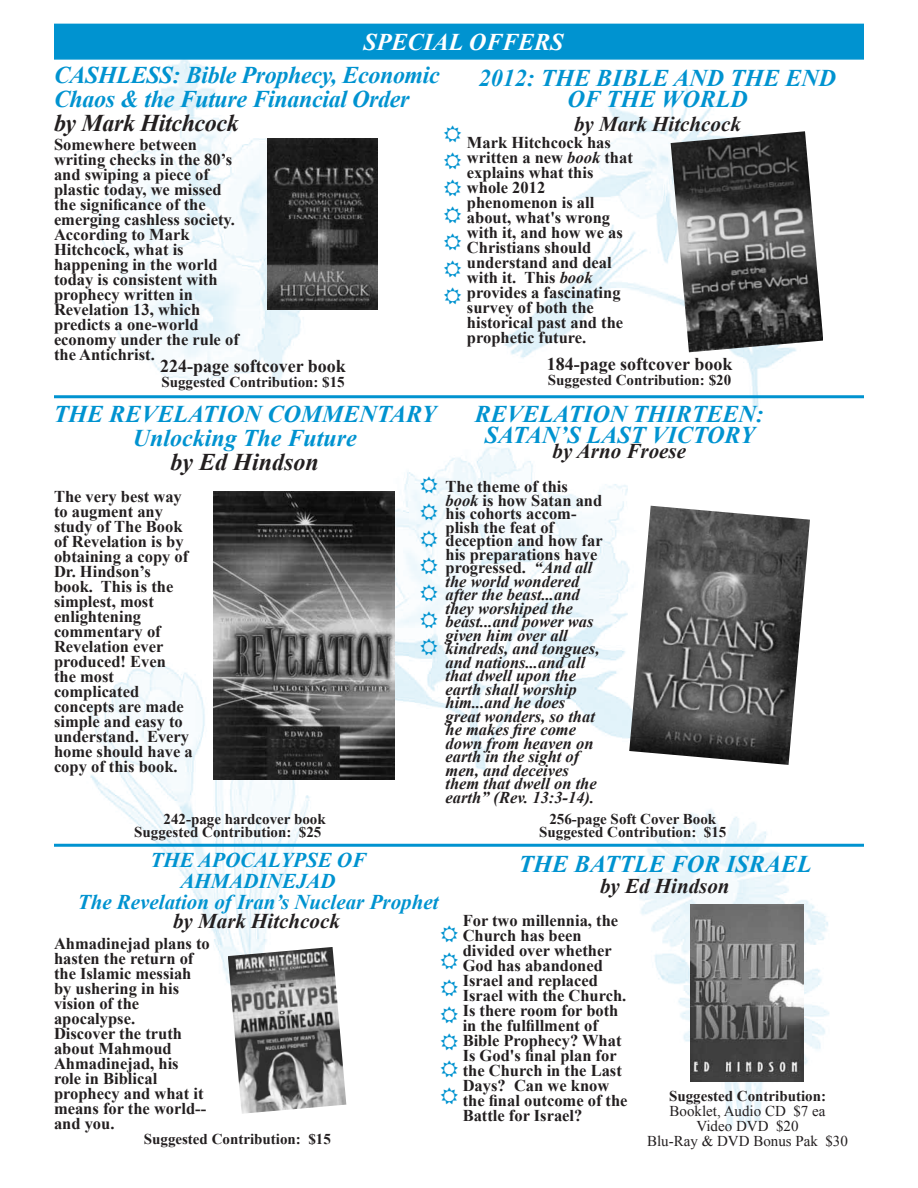
<style>
.page{position:relative;width:918px;height:1188px;background:#fff}
.page>*{position:absolute;margin:0;border:0;box-sizing:border-box;transform-origin:0 0}
.t1{font:italic 700 24px/24px "Times New Roman";color:#0093d0;text-align:center}
.t2{font:italic 700 24px "Times New Roman";letter-spacing:-.015em;color:#231f20}
.t3{font:italic 700 24px "Times New Roman";color:#fff}
.t4{font:italic 700 21px/21px "Times New Roman";color:#0093d0;text-align:center}
.t5{font:italic 700 21px "Times New Roman";color:#231f20}
.t6{font:700 18px "Times New Roman";color:#231f20}
.t7{font:700 16.5px/15px "Times New Roman";color:#231f20}
.t8{font:italic 700 16.5px/13.5px "Times New Roman";color:#231f20}
.t9{font:700 15px/13.5px "Times New Roman";color:#231f20;text-align:center}
.t10{font:15px/15px "Times New Roman";color:#231f20;text-align:center}
.s1{font-style:italic}
.s2{font-style:normal}
</style>
<div class="page">
<img style="left:54px;top:23px;width:810px;height:1106px">
<div style="left:54px;top:24px;width:810px;height:36px;background:#0093d0;border:2px solid #0093d0"></div>
<hr style="left:54px;top:395px;width:810px;height:3px;background:#0093d0">
<hr style="left:54px;top:844px;width:810px;height:3px;background:#0093d0">
<img style="left:671px;top:131px;width:152px;height:221px">
<img style="left:214px;top:491px;width:181px;height:288px">
<img style="left:629px;top:506px;width:181px;height:259px">
<img style="left:228px;top:947px;width:118px;height:167px">
<img style="left:690px;top:905px;width:114px;height:177px">
<img style="left:268px;top:139px;width:110px;height:171px">
<svg style="left:444px;top:126px;width:17px;height:17px"></svg>
<svg style="left:444px;top:153px;width:17px;height:17px"></svg>
<svg style="left:444px;top:180px;width:17px;height:17px"></svg>
<svg style="left:444px;top:207px;width:17px;height:17px"></svg>
<svg style="left:444px;top:234px;width:17px;height:17px"></svg>
<svg style="left:444px;top:261px;width:17px;height:17px"></svg>
<svg style="left:444px;top:288px;width:17px;height:17px"></svg>
<svg style="left:421px;top:477px;width:17px;height:17px"></svg>
<svg style="left:421px;top:504px;width:17px;height:17px"></svg>
<svg style="left:421px;top:531px;width:17px;height:17px"></svg>
<svg style="left:421px;top:558px;width:17px;height:17px"></svg>
<svg style="left:421px;top:585px;width:17px;height:17px"></svg>
<svg style="left:421px;top:612px;width:17px;height:17px"></svg>
<svg style="left:421px;top:639px;width:17px;height:17px"></svg>
<svg style="left:441px;top:926px;width:17px;height:17px"></svg>
<svg style="left:441px;top:953px;width:17px;height:17px"></svg>
<svg style="left:441px;top:980px;width:17px;height:17px"></svg>
<svg style="left:441px;top:1007px;width:17px;height:17px"></svg>
<svg style="left:441px;top:1034px;width:17px;height:17px"></svg>
<svg style="left:441px;top:1061px;width:17px;height:17px"></svg>
<svg style="left:441px;top:1088px;width:17px;height:17px"></svg>
<h1 class="t3" style="left:364px;top:25px;width:201px">SPECIAL OFFERS</h1>
<h1 class="t1" style="left:54px;top:62px;width:387px;text-align:left">CASHLESS: Bible Prophecy, Economic<br>Chaos &amp; the Future Financial Order</h1>
<h1 class="t2" style="left:54px;top:106px;width:186px">by Mark Hitchcock</h1>
<p class="t7" style="left:54px;top:136px;width:186px">Somewhere between writing checks in the 80’s and swiping a piece of plastic today, we missed the significance of the emerging cashless society.<br>According to Mark<br>Hitchcock, what is happening in the world today is consistent with prophecy written in<br>Revelation 13, which predicts a one-world economy under the rule of the Antichrist.</p>
<p class="t6" style="left:160px;top:353px;width:187px">224-page softcover book</p>
<p class="t9" style="left:161px;top:374px;width:185px">Suggested Contribution: $15</p>
<h1 class="t1" style="left:54px;top:401px;width:384px">THE REVELATION COMMENTARY<br>Unlocking The Future</h1>
<h1 class="t2" style="left:171px;top:445px;width:150px">by Ed Hindson</h1>
<h1 class="t1" style="left:479px;top:65px;width:149px">2012: The Bible</h1>
<h1 class="t1" style="left:673px;top:65px;width:19px">and</h1>
<h1 class="t1" style="left:730px;top:65px;width:17px">the</h1>
<h1 class="t1" style="left:785px;top:65px;width:35px">End</h1>
<h1 class="t1" style="left:567px;top:86px;width:56px">of the</h1>
<h1 class="t1" style="left:661px;top:86px;width:39px">World</h1>
<p class="t5" style="left:574px;top:109px;width:168px">by Mark Hitchcock</p>
<p class="t7" style="left:467px;top:135px;width:167px">Mark Hitchcock has written a new <span class="s1">book</span> that explains what this whole 2012 phenomenon is all about, what's wrong with it, and how we as<br>Christians should understand and deal with it. This <span class="s1">book </span>provides a fascinating survey of both the historical past and the prophetic future.</p>
<p class="t6" style="left:547px;top:352px;width:187px">184-page softcover book</p>
<p class="t9" style="left:548px;top:373px;width:185px">Suggested Contribution: $20</p>
<h1 class="t1" style="left:475px;top:403px;width:290px;line-height:21px">REVELATION THIRTEEN:<br>SATAN’S LAST VICTORY</h1>
<p class="t5" style="left:553px;top:437px;width:135px">by Arno Froese</p>
<p class="t7" style="left:54px;top:489px;width:140px">The very best way to augment any study of The Book of Revelation is by obtaining a copy of<br>Dr. Hindson’s book. This is the simplest, most enlightening commentary of<br>Revelation ever produced! Even<br>the most complicated concepts are made simple and easy to understand. Every home should have a copy of this book.</p>
<p class="t9" style="left:134px;top:811px;width:193px;text-align:right">242-page hardcover book<br>Suggested Contribution: $25</p>
<p class="t8" style="left:446px;top:480px;width:159px"><span class="s2">The theme of this </span>book <span class="s2">is how Satan and his cohorts accom&shy;plish the feat of deception and how far his preparations have progressed.</span> “And all the world wondered after the beast...and they worshiped the beast...and power was given him over all kindreds, and tongues, and nations...and all that dwell upon the earth shall worship him...and he does great wonders, so that he makes fire come down from heaven on earth in the sight of men, and deceives them that dwell on the earth” (Rev. 13:3-14).</p>
<p class="t9" style="left:539px;top:811px;width:189px">256-page Soft Cover Book<br>Suggested Contribution: $15</p>
<p class="t4" style="left:78px;top:849px;width:362px">THE APOCALYPSE OF<br>AHMADINEJAD<br>The Revelation of Iran’s Nuclear Prophet</p>
<p class="t5" style="left:173px;top:907px;width:168px">by Mark Hitchcock</p>
<p class="t7" style="left:54px;top:936px;width:157px">Ahmadinejad plans to hasten the return of the Islamic messiah by ushering in his vision of the apocalypse.<br>Discover the truth about Mahmoud<br>Ahmadinejad, his role in Biblical prophecy and what it means for the world-- and you.</p>
<p class="t9" style="left:144px;top:1132px;width:189px">Suggested Contribution: $15</p>
<h1 class="t1" style="left:519px;top:852px;width:294px">THE BATTLE FOR ISRAEL</h1>
<p class="t5" style="left:600px;top:871px;width:131px">by Ed Hindson</p>
<p class="t7" style="left:463px;top:913px;width:166px">For two millennia, the<br>Church has been divided over whether<br>God has abandoned<br>Israel and replaced<br>Israel with the Church.<br>Is there room for both in the fulfillment of<br>Bible Prophecy? What<br>Is God's final plan for the Church in the Last<br>Days? Can we know the final outcome of the<br>Battle for Israel?</p>
<p class="t9" style="left:669px;top:1088px;width:159px">Suggested Contribution:</p>
<p class="t10" style="left:647px;top:1103px;width:202px">Booklet, Audio CD $7 ea<br>Video DVD $20<br>Blu-Ray &amp; DVD Bonus Pak $30</p>
</div>
